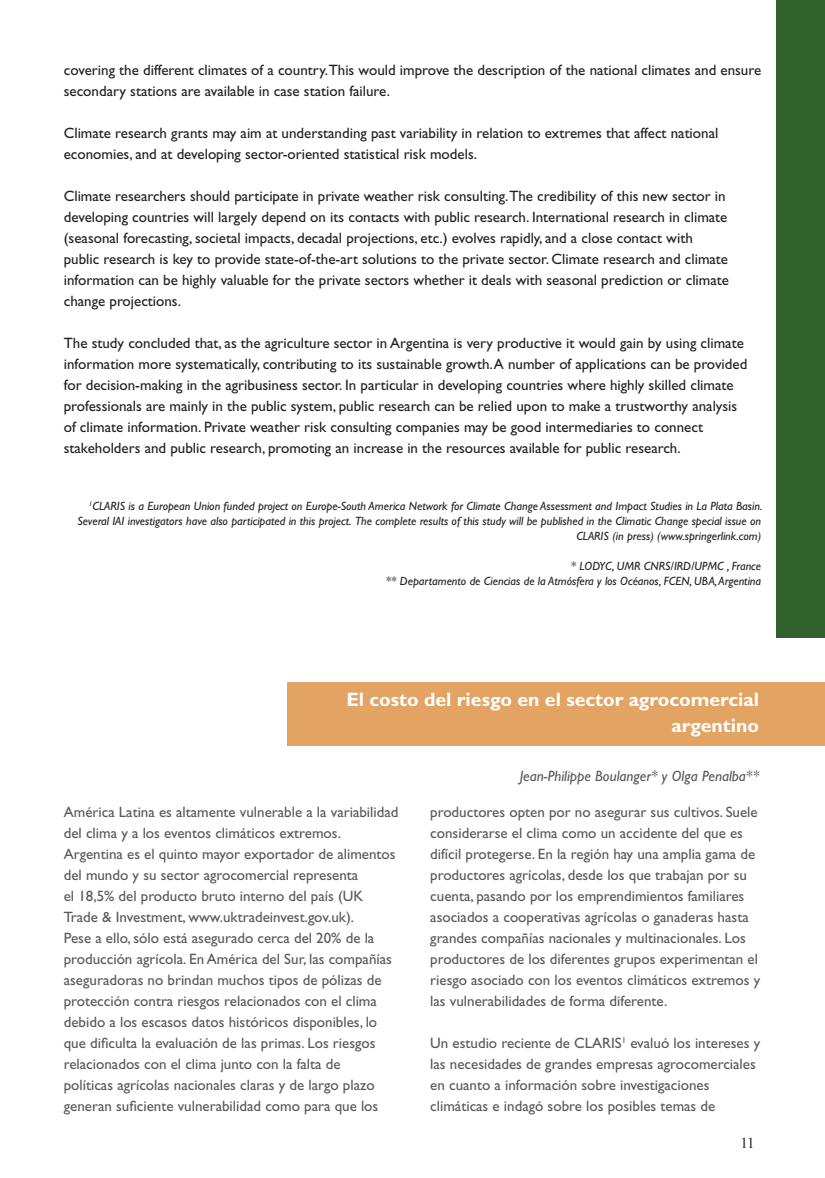
<style>
.page{position:relative;width:825px;height:1178px;background:#fff}
.page>*{position:absolute;margin:0;border:0;box-sizing:border-box;transform-origin:0 0}
.t1{font:700 19.5px/25.5px "Gill Sans";color:#fff;text-align:right}
.t2{font:15px/21px "Gill Sans";color:#231f20}
.t3{font:15px/21px "Gill Sans";color:#57585a}
.t4{font:italic 15px "Gill Sans";color:#57585a}
.t5{font:15px "Times New Roman";color:#231f20}
.t6{font:italic 12px/15px "Gill Sans";color:#231f20;text-align:right}
</style>
<div class="page">
<div style="left:777px;top:0;width:48px;height:638px;background:#31612c"></div>
<div style="left:288px;top:682px;width:537px;height:64px;background:#e3a362"></div>
<p class="t2" style="left:64px;top:60px;width:699px">covering the different climates of a country.This would improve the description of the national climates and ensure secondary stations are available in case station failure.</p>
<p class="t2" style="left:64px;top:123px;width:656px">Climate research grants may aim at understanding past variability in relation to extremes that affect national economies, and at developing sector-oriented statistical risk models.</p>
<p class="t2" style="left:64px;top:186px;width:667px">Climate researchers should participate in private weather risk consulting.The credibility of this new sector in developing countries will largely depend on its contacts with public research. International research in climate (seasonal forecasting, societal impacts, decadal projections, etc.) evolves rapidly, and a close contact with public research is key to provide state-of-the-art solutions to the private sector. Climate research and climate information can be highly valuable for the private sectors whether it deals with seasonal prediction or climate change projections.</p>
<p class="t2" style="left:64px;top:333px;width:685px">The study concluded that, as the agriculture sector in Argentina is very productive it would gain by using climate information more systematically, contributing to its sustainable growth. A number of applications can be provided for decision-making in the agribusiness sector. In particular in developing countries where highly skilled climate professionals are mainly in the public system, public research can be relied upon to make a trustworthy analysis of climate information. Private weather risk consulting companies may be good intermediaries to connect stakeholders and public research, promoting an increase in the resources available for public research.</p>
<p class="t6" style="left:77px;top:499px;width:686px"><sup>1</sup>CLARIS is a European Union funded project on Europe-South America Network for Climate Change Assessment and Impact Studies in La Plata Basin.<br>Several IAI investigators have also participated in this project. The complete results of this study will be published in the Climatic Change special issue on<br>CLARIS (in press) (www.springerlink.com)</p>
<p class="t6" style="left:386px;top:559px;width:377px">* LODYC, UMR CNRS/IRD/UPMC , France<br>** Departamento de Ciencias de la Atmósfera y los Océanos, FCEN, UBA, Argentina</p>
<h1 class="t1" style="left:346px;top:687px;width:414px">El costo del riesgo en el sector agrocomercial argentino</h1>
<p class="t4" style="left:520px;top:767px;width:241px">Jean-Philippe Boulanger* y Olga Penalba**</p>
<p class="t3" style="left:64px;top:802px;width:336px">América Latina es altamente vulnerable a la variabilidad del clima y a los eventos climáticos extremos.<br>Argentina es el quinto mayor exportador de alimentos del mundo y su sector agrocomercial representa<br>el 18,5% del producto bruto interno del país (UK Trade &amp; Investment, www.uktradeinvest.gov.uk).<br>Pese a ello, sólo está asegurado cerca del 20% de la producción agrícola. En América del Sur, las compañías aseguradoras no brindan muchos tipos de pólizas de protección contra riesgos relacionados con el clima debido a los escasos datos históricos disponibles, lo que dificulta la evaluación de las primas. Los riesgos relacionados con el clima junto con la falta de<br>políticas agrícolas nacionales claras y de largo plazo generan suficiente vulnerabilidad como para que los</p>
<p class="t3" style="left:430px;top:802px;width:331px">productores opten por no asegurar sus cultivos. Suele considerarse el clima como un accidente del que es difícil protegerse. En la región hay una amplia gama de productores agrícolas, desde los que trabajan por su cuenta, pasando por los emprendimientos familiares asociados a cooperativas agrícolas o ganaderas hasta grandes compañías nacionales y multinacionales. Los productores de los diferentes grupos experimentan el riesgo asociado con los eventos climáticos extremos y las vulnerabilidades de forma diferente.</p>
<p class="t3" style="left:430px;top:1033px;width:331px">Un estudio reciente de CLARIS<sup>1</sup> evaluó los intereses y las necesidades de grandes empresas agrocomerciales en cuanto a información sobre investigaciones climáticas e indagó sobre los posibles temas de</p>
<p class="t5" style="left:740px;top:1134px;width:16px">11</p>
</div>
